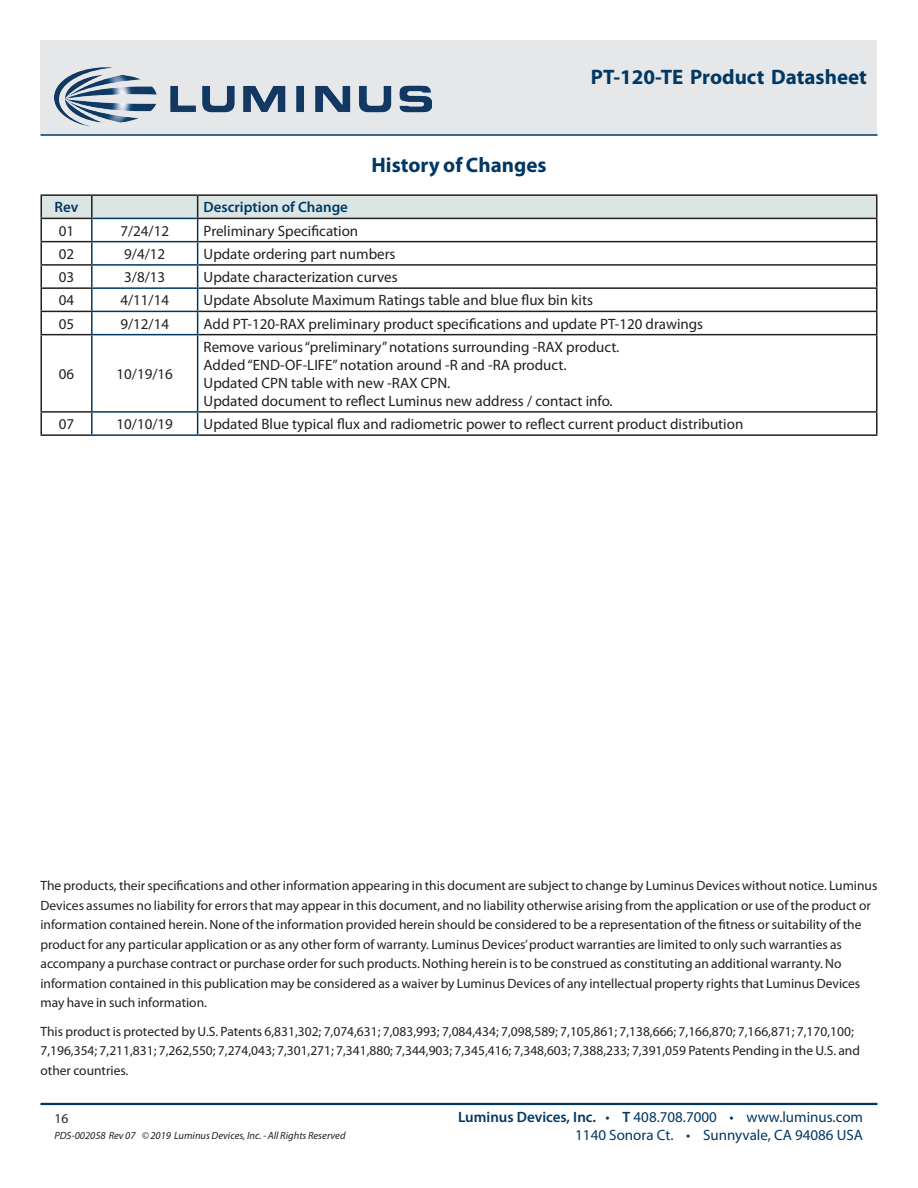
<style>
.page{position:relative;width:918px;height:1188px;background:#fff}
.page>*{position:absolute;margin:0;border:0;box-sizing:border-box;transform-origin:0 0}
.t1{font:700 21px "Myriad Pro";color:#003863}
.t2{font:15px/18px "Myriad Pro";color:#231f20}
.t3{font:15px/18px "Myriad Pro";color:#003863;text-align:right}
.t4{font:600 15px "Myriad Pro";color:#003863}
.t5{font:13.5px/19.5px "Myriad Pro";color:#231f20}
.t6{font:italic 10.5px "Myriad Pro";color:#231f20}
.s1{font-weight:600}
</style>
<div class="page">
<div style="left:40px;top:40px;width:838px;height:95px;background:#e6e7e9"></div>
<hr style="left:40px;top:1103px;width:838px;height:2px;background:#003863">
<hr style="left:40px;top:134px;width:838px;height:2px;background:#003863">
<img style="left:54px;top:67px;width:378px;height:68px">
<hr style="left:91px;top:334px;width:107px;height:1px;background:#003863">
<hr style="left:91px;top:335px;width:2px;height:76px;background:#003863">
<hr style="left:197px;top:335px;width:1px;height:76px;background:#003863">
<hr style="left:91px;top:411px;width:107px;height:2px;background:#003863">
<hr style="left:91px;top:413px;width:2px;height:21px;background:#003863">
<svg style="left:197px;top:413px;width:1px;height:21px"></svg>
<hr style="left:91px;top:434px;width:107px;height:2px;background:#003863">
<svg style="left:42px;top:196px;width:834px;height:138px"></svg>
<hr style="left:40px;top:194px;width:52px;height:2px;background:#231f20">
<hr style="left:40px;top:196px;width:2px;height:22px;background:#231f20">
<hr style="left:92px;top:194px;width:106px;height:2px;background:#231f20">
<hr style="left:198px;top:194px;width:679px;height:2px;background:#231f20">
<hr style="left:876px;top:196px;width:2px;height:22px;background:#231f20">
<hr style="left:40px;top:218px;width:53px;height:1px;background:#231f20">
<hr style="left:40px;top:219px;width:2px;height:22px;background:#231f20">
<hr style="left:197px;top:218px;width:680px;height:1px;background:#231f20">
<hr style="left:876px;top:219px;width:2px;height:22px;background:#231f20">
<hr style="left:40px;top:241px;width:51px;height:1px;background:#231f20">
<hr style="left:40px;top:242px;width:2px;height:22px;background:#231f20">
<hr style="left:198px;top:241px;width:679px;height:1px;background:#231f20">
<hr style="left:876px;top:242px;width:2px;height:22px;background:#231f20">
<hr style="left:40px;top:264px;width:51px;height:2px;background:#231f20">
<hr style="left:40px;top:266px;width:2px;height:21px;background:#231f20">
<hr style="left:198px;top:264px;width:679px;height:2px;background:#231f20">
<hr style="left:876px;top:266px;width:2px;height:21px;background:#231f20">
<hr style="left:40px;top:287px;width:51px;height:2px;background:#231f20">
<hr style="left:40px;top:289px;width:2px;height:22px;background:#231f20">
<hr style="left:198px;top:287px;width:679px;height:2px;background:#231f20">
<hr style="left:876px;top:289px;width:2px;height:22px;background:#231f20">
<hr style="left:40px;top:311px;width:51px;height:1px;background:#231f20">
<hr style="left:40px;top:312px;width:2px;height:22px;background:#231f20">
<hr style="left:198px;top:311px;width:679px;height:1px;background:#231f20">
<hr style="left:876px;top:312px;width:2px;height:22px;background:#231f20">
<hr style="left:40px;top:334px;width:51px;height:1px;background:#231f20">
<hr style="left:40px;top:335px;width:2px;height:76px;background:#231f20">
<hr style="left:198px;top:334px;width:679px;height:1px;background:#231f20">
<hr style="left:876px;top:335px;width:2px;height:76px;background:#231f20">
<hr style="left:40px;top:411px;width:51px;height:2px;background:#231f20">
<hr style="left:40px;top:413px;width:2px;height:21px;background:#231f20">
<hr style="left:198px;top:411px;width:679px;height:2px;background:#231f20">
<hr style="left:876px;top:413px;width:2px;height:21px;background:#231f20">
<hr style="left:40px;top:434px;width:51px;height:2px;background:#231f20">
<hr style="left:198px;top:434px;width:679px;height:2px;background:#231f20">
<h1 class="t1" style="left:371px;top:151px;width:177px">History of Changes</h1>
<h1 class="t1" style="left:591px;top:64px;width:278px">PT-120-TE Product Datasheet</h1>
<p class="t4" style="left:55px;top:198px;width:25px">Rev</p>
<p class="t4" style="left:204px;top:198px;width:146px">Description of Change</p>
<p class="t2" style="left:59px;top:221px;width:17px">01</p>
<p class="t2" style="left:120px;top:221px;width:50px">7/24/12</p>
<p class="t2" style="left:204px;top:221px;width:156px">Preliminary Specification</p>
<p class="t2" style="left:59px;top:245px;width:17px">02</p>
<p class="t2" style="left:124px;top:245px;width:43px">9/4/12</p>
<p class="t2" style="left:204px;top:245px;width:193px">Update ordering part numbers</p>
<p class="t2" style="left:59px;top:268px;width:17px">03</p>
<p class="t2" style="left:124px;top:268px;width:43px">3/8/13</p>
<p class="t2" style="left:204px;top:268px;width:196px">Update characterization curves</p>
<p class="t2" style="left:59px;top:291px;width:17px">04</p>
<p class="t2" style="left:120px;top:291px;width:50px">4/11/14</p>
<p class="t2" style="left:204px;top:291px;width:391px">Update Absolute Maximum Ratings table and blue flux bin kits</p>
<p class="t2" style="left:59px;top:314px;width:17px">05</p>
<p class="t2" style="left:120px;top:314px;width:50px">9/12/14</p>
<p class="t2" style="left:204px;top:314px;width:501px">Add PT-120-RAX preliminary product specifications and update PT-120 drawings</p>
<p class="t2" style="left:59px;top:365px;width:17px">06</p>
<p class="t2" style="left:116px;top:365px;width:58px">10/19/16</p>
<p class="t2" style="left:204px;top:338px;width:417px">Remove various “preliminary” notations surrounding -RAX product.<br>Added “END-OF-LIFE” notation around -R and -RA product.<br>Updated CPN table with new -RAX CPN.<br>Updated document to reflect Luminus new address / contact info.</p>
<p class="t2" style="left:59px;top:415px;width:17px">07</p>
<p class="t2" style="left:116px;top:415px;width:58px">10/10/19</p>
<p class="t2" style="left:204px;top:415px;width:541px">Updated Blue typical flux and radiometric power to reflect current product distribution</p>
<p class="t5" style="left:40px;top:876px;width:838px">The products, their specifications and other information appearing in this document are subject to change by Luminus Devices without notice. Luminus Devices assumes no liability for errors that may appear in this document, and no liability otherwise arising from the application or use of the product or information contained herein. None of the information provided herein should be considered to be a representation of the fitness or suitability of the product for any particular application or as any other form of warranty. Luminus Devices’ product warranties are limited to only such warranties as accompany a purchase contract or purchase order for such products. Nothing herein is to be construed as constituting an additional warranty. No information contained in this publication may be considered as a waiver by Luminus Devices of any intellectual property rights that Luminus Devices may have in such information.</p>
<p class="t5" style="left:40px;top:1021px;width:821px">This product is protected by U.S. Patents 6,831,302; 7,074,631; 7,083,993; 7,084,434; 7,098,589; 7,105,861; 7,138,666; 7,166,870; 7,166,871; 7,170,100;<br>7,196,354; 7,211,831; 7,262,550; 7,274,043; 7,301,271; 7,341,880; 7,344,903; 7,345,416; 7,348,603; 7,388,233; 7,391,059 Patents Pending in the U.S. and other countries.</p>
<p class="t5" style="left:54px;top:1109px;width:15px">16</p>
<p class="t6" style="left:54px;top:1129px;width:293px">PDS-002058 Rev 07 © 2019 Luminus Devices, Inc. - All Rights Reserved</p>
<p class="t3" style="left:458px;top:1108px;width:407px"><span class="s1">Luminus Devices, Inc.</span> • <span class="s1">T</span> 408.708.7000 • www.luminus.com<br>1140 Sonora Ct. • Sunnyvale, CA 94086 USA</p>
</div>
